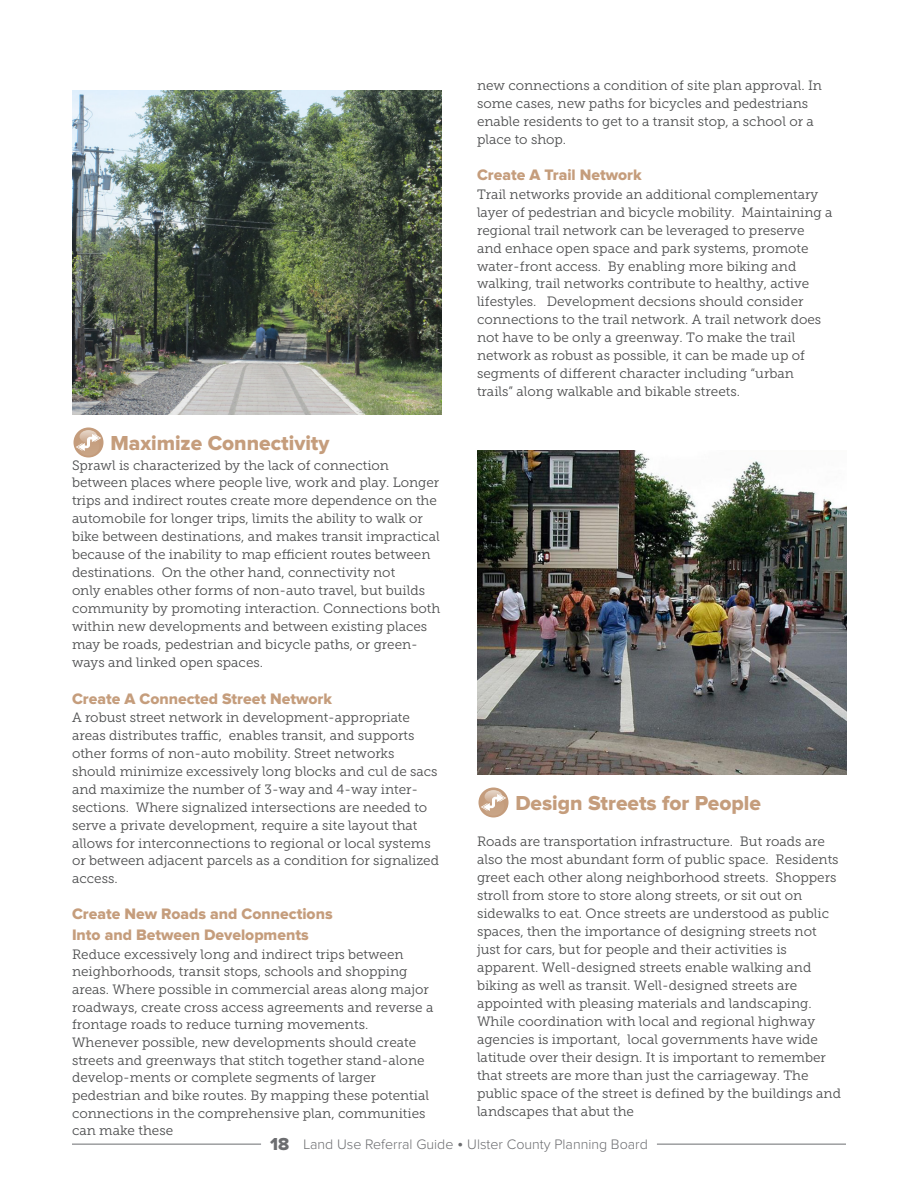
<style>
.page{position:relative;width:918px;height:1188px;background:#fff}
.page>*{position:absolute;margin:0;border:0;box-sizing:border-box;transform-origin:0 0}
.t1{font:21px "Proxima Nova Extrabld";color:#c59d7c}
.BODY{font:15.75px/20.5px "Proxima Nova Extrabld";color:#c59d7c}
.t2{font:300 14.25px "Proxima Nova";color:#6c6d70}
.BODY-2{font:13.5px/18px "Museo Slab 300";color:#4b4c4d}
.s1{font-family:"Proxima Nova Extrabld";font-weight:400;font-size:18px}
.s2{font-size:18px}
</style>
<div class="page">
<hr style="left:72px;top:1144px;width:774px;height:1px;background:#6c6d70">
<hr style="left:261px;top:1142px;width:396px;height:4px;background:#fff">
<img style="left:72px;top:90px;width:369px;height:324px">
<svg style="left:73px;top:427px;width:31px;height:31px"></svg>
<svg style="left:74px;top:428px;width:30px;height:30px"></svg>
<img style="left:477px;top:450px;width:369px;height:324px">
<svg style="left:478px;top:787px;width:31px;height:31px"></svg>
<svg style="left:478px;top:788px;width:30px;height:30px"></svg>
<h2 class="t1" style="left:110px;top:431px;width:221px">Maximize Connectivity</h2>
<p class="BODY-2" style="left:72px;top:456px;width:370px">Sprawl is characterized by the lack of connection between places where people live, work and play. Longer trips and indirect routes create more dependence on the automobile for longer trips, limits the ability to walk or bike between destinations, and makes transit impractical because of the inability to map efficient routes between destinations. On the other hand, connectivity not<br>only enables other forms of non-auto travel, but builds community by promoting interaction. Connections both within new developments and between existing places may be roads, pedestrian and bicycle paths, or green&shy;ways and linked open spaces.</p>
<p class="BODY" style="left:72px;top:688px;width:262px">Create A Connected Street Network</p>
<p class="BODY-2" style="left:72px;top:709px;width:369px">A robust street network in development-appropriate areas distributes traffic, enables transit, and supports other forms of non-auto mobility. Street networks should minimize excessively long blocks and cul de sacs and maximize the number of 3-way and 4-way inter&shy;sections. Where signalized intersections are needed to serve a private development, require a site layout that allows for interconnections to regional or local systems or between adjacent parcels as a condition for signalized access.</p>
<p class="BODY" style="left:72px;top:904px;width:262px">Create New Roads and Connections<br>Into and Between Developments</p>
<p class="BODY-2" style="left:72px;top:945px;width:363px">Reduce excessively long and indirect trips between neighborhoods, transit stops, schools and shopping areas. Where possible in commercial areas along major roadways, create cross access agreements and reverse a frontage roads to reduce turning movements.<br>Whenever possible, new developments should create streets and greenways that stitch together stand-alone develop-ments or complete segments of larger pedestrian and bike routes. By mapping these potential connections in the comprehensive plan, communities can make these</p>
<p class="BODY-2" style="left:477px;top:76px;width:347px">new connections a condition of site plan approval. In some cases, new paths for bicycles and pedestrians enable residents to get to a transit stop, a school or a place to shop.</p>
<p class="BODY" style="left:477px;top:165px;width:166px">Create A Trail Network</p>
<p class="BODY-2" style="left:477px;top:185px;width:357px">Trail networks provide an additional complementary layer of pedestrian and bicycle mobility. Maintaining a regional trail network can be leveraged to preserve and enhace open space and park systems, promote water-front access. By enabling more biking and walking, trail networks contribute to healthy, active lifestyles. Development decsions should consider connections to the trail network. A trail network does not have to be only a greenway. To make the trail network as robust as possible, it can be made up of segments of different character including “urban trails” along walkable and bikable streets.</p>
<h2 class="t1" style="left:515px;top:791px;width:247px">Design Streets for People</h2>
<p class="BODY-2" style="left:477px;top:832px;width:366px">Roads are transportation infrastructure. But roads are also the most abundant form of public space. Residents greet each other along neighborhood streets. Shoppers stroll from store to store along streets, or sit out on sidewalks to eat. Once streets are understood as public spaces, then the importance of designing streets not just for cars, but for people and their activities is apparent. Well-designed streets enable walking and biking as well as transit. Well-designed streets are appointed with pleasing materials and landscaping.<br>While coordination with local and regional highway agencies is important, local governments have wide latitude over their design. It is important to remember that streets are more than just the carriageway. The public space of the street is defined by the buildings and landscapes that abut the</p>
<p class="t2" style="left:270px;top:1136px;width:379px"><span class="s1">18</span> Land Use Referral Guide <span class="s2">•</span> Ulster County Planning Board</p>
</div>
